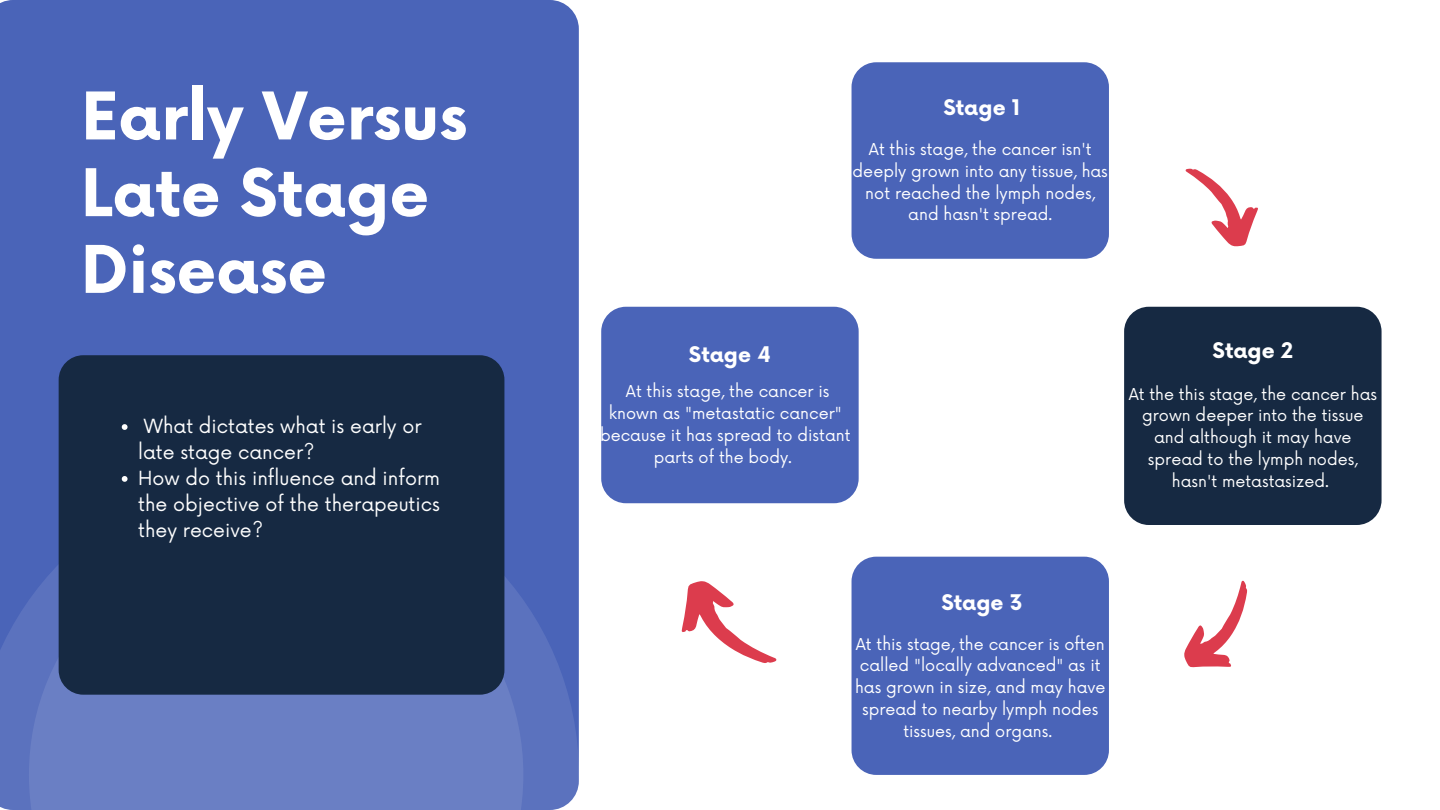
<style>
.page{position:relative;width:1440px;height:810px;background:#fff}
.page>*{position:absolute;margin:0;border:0;box-sizing:border-box;transform-origin:0 0}
.t1{font:700 64px/76.7px "Now";color:#fff}
.t2{font:700 21px "Now";color:#fff}
.t3{font:19px/25.9px "Now";color:#fff}
.t4{font:16px/21.8px "Now";color:#fff;text-align:center}
</style>
<div class="page">
<div style="left:0;top:0;width:579px;height:472px;background:#4a64b8"></div>
<svg style="left:0;top:472px;width:579px;height:338px;background:#526bbb"></svg>
<svg style="left:29px;top:528px;width:494px;height:282px;background:#677cc2"></svg>
<svg style="left:1185px;top:168px;width:73px;height:79px"></svg>
<svg style="left:681px;top:581px;width:96px;height:82px"></svg>
<svg style="left:1184px;top:580px;width:64px;height:88px"></svg>
<div style="left:852px;top:62px;width:257px;height:197px;background:#4a64b8;border-radius:25px"></div>
<div style="left:1124px;top:307px;width:258px;height:218px;background:#162942;border-radius:25px"></div>
<div style="left:601px;top:307px;width:258px;height:196px;background:#4a64b8;border-radius:25px"></div>
<div style="left:852px;top:557px;width:257px;height:218px;background:#4a64b8;border-radius:25px"></div>
<div style="left:59px;top:355px;width:445px;height:340px;background:#162942;border-radius:25px"></div>
<svg style="left:122px;top:424px;width:6px;height:6px"></svg>
<svg style="left:122px;top:476px;width:6px;height:6px"></svg>
<h1 class="t1" style="left:81px;top:82px;width:388px">Early Versus<br>Late Stage<br>Disease</h1>
<p class="t3" style="left:138px;top:414px;width:304px;text-indent:6px">What dictates what is early or late stage cancer?<br>How do this influence and inform the objective of the therapeutics they receive?</p>
<h2 class="t2" style="left:943px;top:96px;width:79px">Stage 1</h2>
<p class="t4" style="left:853px;top:139px;width:257px">At this stage, the cancer isn't deeply grown into any tissue, has not reached the lymph nodes, and hasn't spread.</p>
<h2 class="t2" style="left:689px;top:343px;width:83px">Stage 4</h2>
<p class="t4" style="left:600px;top:381px;width:252px">At this stage, the cancer is known as "metastatic cancer" because it has spread to distant parts of the body.</p>
<h2 class="t2" style="left:1213px;top:339px;width:82px">Stage 2</h2>
<p class="t4" style="left:1129px;top:384px;width:250px">At the this stage, the cancer has grown deeper into the tissue and although it may have spread to the lymph nodes, hasn't metastasized.</p>
<h2 class="t2" style="left:941px;top:591px;width:83px">Stage 3</h2>
<p class="t4" style="left:855px;top:634px;width:252px">At this stage, the cancer is often called "locally advanced" as it has grown in size, and may have spread to nearby lymph nodes tissues, and organs.</p>
</div>
